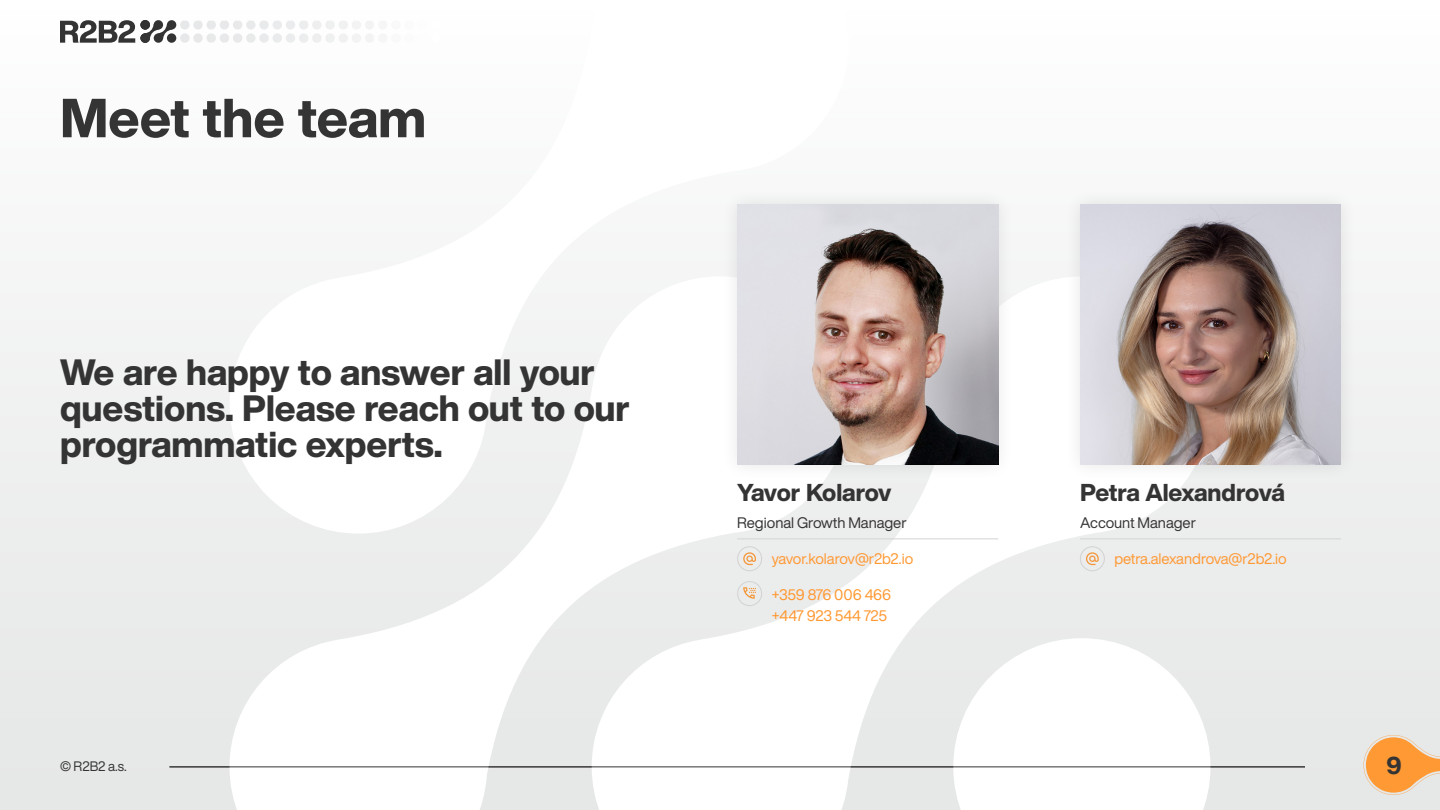
<style>
.page{position:relative;width:1440px;height:810px;background:#f3f3f3}
.page>*{position:absolute;margin:0;border:0;box-sizing:border-box;transform-origin:0 0}
.Headline_2{font:800 54px "Helvetica Now Display";color:#343434}
.Headline_3{font:800 36px/36px "Helvetica Now Display";color:#343434}
.Headline_4{font:800 24px "Helvetica Now Display";letter-spacing:-.025em;color:#343434}
.Body_Text_20{font:15px "Helvetica Now Display";letter-spacing:-.02em;color:#f93}
.Body_Text_20-2{font:15px "Helvetica Now Display";color:#343434}
.t1{font:13.5px "Helvetica Now Display";color:#343434}
</style>
<div class="page">
<svg style="left:1364px;top:735px;width:76px;height:60px"></svg>
<svg style="left:60px;top:20px;width:75px;height:23px"></svg>
<div style="left:154px;top:20px;width:9px;height:10px;background:#343333;border-radius:50%"></div>
<div style="left:140px;top:20px;width:10px;height:10px;background:#343333;border-radius:50%"></div>
<div style="left:140px;top:33px;width:10px;height:10px;background:#343333;border-radius:50%"></div>
<div style="left:154px;top:33px;width:9px;height:10px;background:#343333;border-radius:50%"></div>
<svg style="left:144px;top:24px;width:28px;height:15px"></svg>
<div style="left:167px;top:20px;width:9px;height:10px;background:#343333;border-radius:50%"></div>
<div style="left:167px;top:33px;width:9px;height:10px;background:#343333;border-radius:50%"></div>
<svg style="left:180px;top:21px;width:50px;height:21px"></svg>
<div style="left:230px;top:0;width:619px;height:276px;background:#fcfcfc"></div>
<svg style="left:849px;top:278px;width:361px;height:532px;fill:#fff"></svg>
<svg style="left:230px;top:276px;width:619px;height:534px;fill:#fff"></svg>
<hr style="left:170px;top:766px;width:1135px;height:1px;background:#343434">
<div style="left:721px;top:187px;width:294px;height:295px;background:#000;opacity:.1"></div>
<img style="left:737px;top:204px;width:261px;height:261px">
<hr style="left:737px;top:538px;width:261px;height:1px;background:#d3d3d3">
<svg style="left:743px;top:552px;width:13px;height:13px"></svg>
<div style="left:737px;top:546px;width:25px;height:25px;border:1px solid #d2d2d3;border-radius:50%"></div>
<svg style="left:743px;top:587px;width:13px;height:12px"></svg>
<div style="left:737px;top:581px;width:25px;height:25px;border:1px solid #d2d2d3;border-radius:50%"></div>
<div style="left:1063px;top:187px;width:295px;height:295px;background:#000;opacity:.1"></div>
<img style="left:1080px;top:204px;width:261px;height:261px">
<hr style="left:1080px;top:538px;width:261px;height:1px;background:#d3d3d3">
<svg style="left:1086px;top:552px;width:13px;height:13px"></svg>
<div style="left:1080px;top:546px;width:25px;height:25px;border:1px solid #d2d2d3;border-radius:50%"></div>
<p class="Headline_2" style="left:60px;top:81px;width:368px">Meet the team</p>
<p class="Headline_3" style="left:60px;top:354px;width:571px">We are happy to answer all your questions. Please reach out to our programmatic experts.</p>
<p class="Headline_4" style="left:737px;top:476px;width:156px">Yavor Kolarov</p>
<p class="Body_Text_20-2" style="left:737px;top:512px;width:171px">Regional Growth Manager</p>
<p class="Body_Text_20" style="left:772px;top:549px;width:143px">yavor.kolarov@r2b2.io</p>
<p class="Body_Text_20" style="left:772px;top:584px;width:121px">+359 876 006 466</p>
<p class="Body_Text_20" style="left:772px;top:605px;width:117px">+447 923 544 725</p>
<p class="Headline_4" style="left:1080px;top:476px;width:206px">Petra Alexandrová</p>
<p class="Body_Text_20-2" style="left:1080px;top:512px;width:117px">Account Manager</p>
<p class="Body_Text_20" style="left:1114px;top:549px;width:174px">petra.alexandrova@r2b2.io</p>
<p class="t1" style="left:60px;top:757px;width:68px">© R2B2 a.s.</p>
<p class="Headline_4" style="left:1387px;top:749px;width:17px">9</p>
</div>
